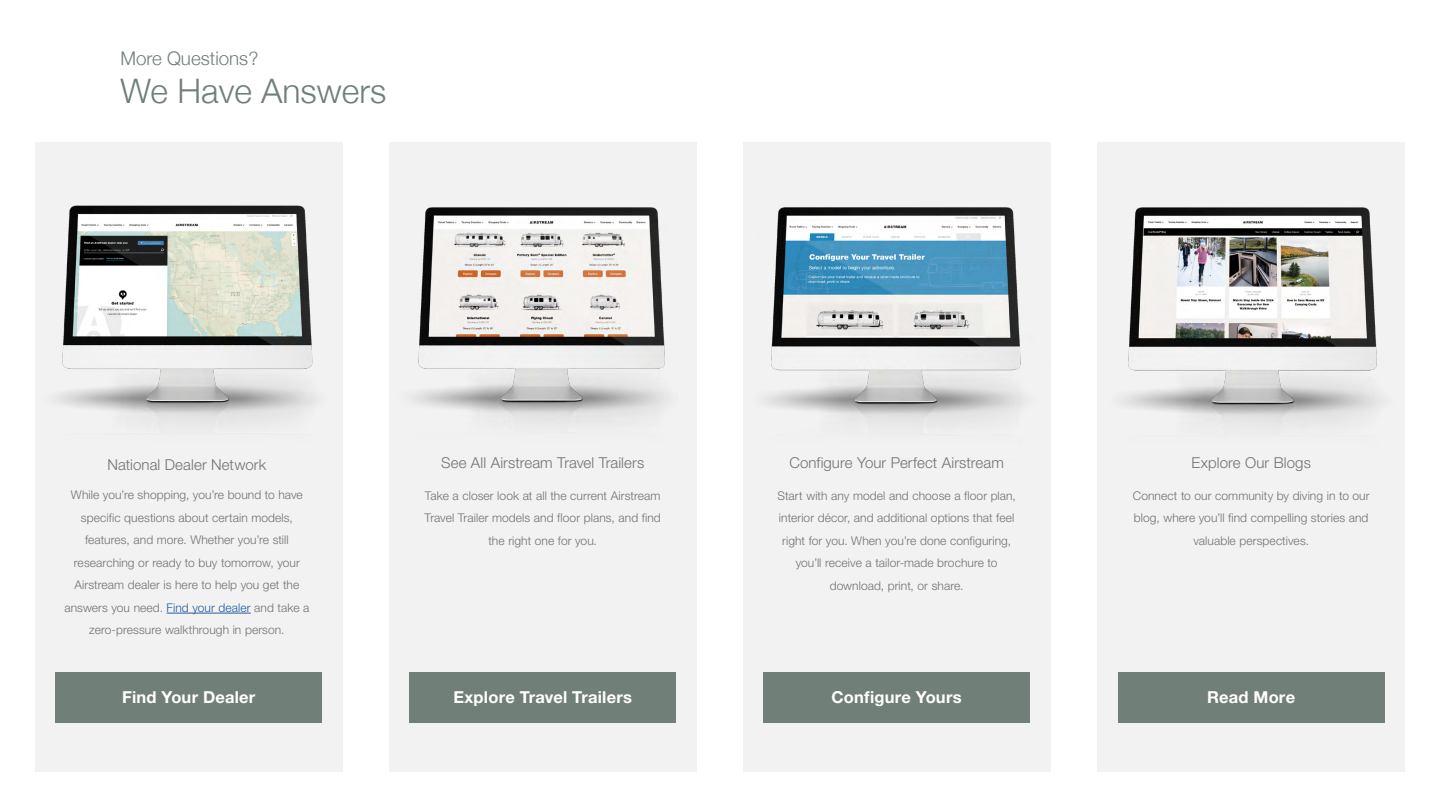
<style>
.page{position:relative;width:1440px;height:810px;background:#fff}
.page>*{position:absolute;margin:0;border:0;box-sizing:border-box;transform-origin:0 0}
.t1{font:300 33.75px "Helvetica Neue";color:#717f79}
.t2{font:300 18.75px "Helvetica Neue";color:#717f79}
.t3{font:700 16.5px "Helvetica Neue LT Std";letter-spacing:.015em;color:#fff}
.t4{font:300 15px "Helvetica Neue LT Std";letter-spacing:.005em;color:#727272}
.t5{font:300 12px/22.5px "Helvetica Neue LT Std";letter-spacing:.005em;color:#727272;text-align:center}
.s1{color:#215e9e}
</style>
<div class="page">
<div style="left:35px;top:142px;width:308px;height:630px;background:#f2f2f2"></div>
<div style="left:389px;top:142px;width:308px;height:630px;background:#f2f2f2"></div>
<div style="left:743px;top:142px;width:308px;height:630px;background:#f2f2f2"></div>
<div style="left:55px;top:672px;width:267px;height:51px;background:#717f79"></div>
<div style="left:409px;top:672px;width:267px;height:51px;background:#717f79"></div>
<div style="left:763px;top:672px;width:267px;height:51px;background:#717f79"></div>
<img style="left:57px;top:205px;width:258px;height:221px">
<img style="left:413px;top:207px;width:256px;height:217px">
<img style="left:765px;top:207px;width:258px;height:218px">
<div style="left:1097px;top:142px;width:308px;height:630px;background:#f2f2f2"></div>
<div style="left:1118px;top:672px;width:267px;height:51px;background:#717f79"></div>
<img style="left:1123px;top:207px;width:257px;height:227px">
<hr style="left:167px;top:613px;width:84px;height:1px;background:#215e9e">
<h2 class="t2" style="left:121px;top:43px;width:139px">More Questions?</h2>
<h1 class="t1" style="left:121px;top:64px;width:267px">We Have Answers</h1>
<p class="t4" style="left:108px;top:455px;width:160px">National Dealer Network</p>
<p class="t5" style="left:64px;top:484px;width:246px">While you’re shopping, you’re bound to have specific questions about certain models, features, and more. Whether you’re still researching or ready to buy tomorrow, your Airstream dealer is here to help you get the answers you need. <span class="s1">Find your dealer</span> and take a zero-pressure walkthrough in person.</p>
<p class="t4" style="left:441px;top:454px;width:205px">See All Airstream Travel Trailers</p>
<p class="t5" style="left:425px;top:484px;width:238px">Take a closer look at all the current Airstream<br>Travel Trailer models and floor plans, and find the right one for you.</p>
<p class="t4" style="left:789px;top:454px;width:216px">Configure Your Perfect Airstream</p>
<p class="t5" style="left:777px;top:484px;width:240px">Start with any model and choose a floor plan, interior décor, and additional options that feel right for you. When you’re done configuring, you’ll receive a tailor-made brochure to download, print, or share.</p>
<h3 class="t3" style="left:122px;top:687px;width:135px">Find Your Dealer</h3>
<h3 class="t3" style="left:453px;top:687px;width:180px">Explore Travel Trailers</h3>
<h3 class="t3" style="left:832px;top:687px;width:132px">Configure Yours</h3>
<p class="t4" style="left:1192px;top:454px;width:121px">Explore Our Blogs</p>
<p class="t5" style="left:1133px;top:484px;width:238px">Connect to our community by diving in to our blog, where you’ll find compelling stories and valuable perspectives.</p>
<h3 class="t3" style="left:1207px;top:687px;width:89px">Read More</h3>
</div>
